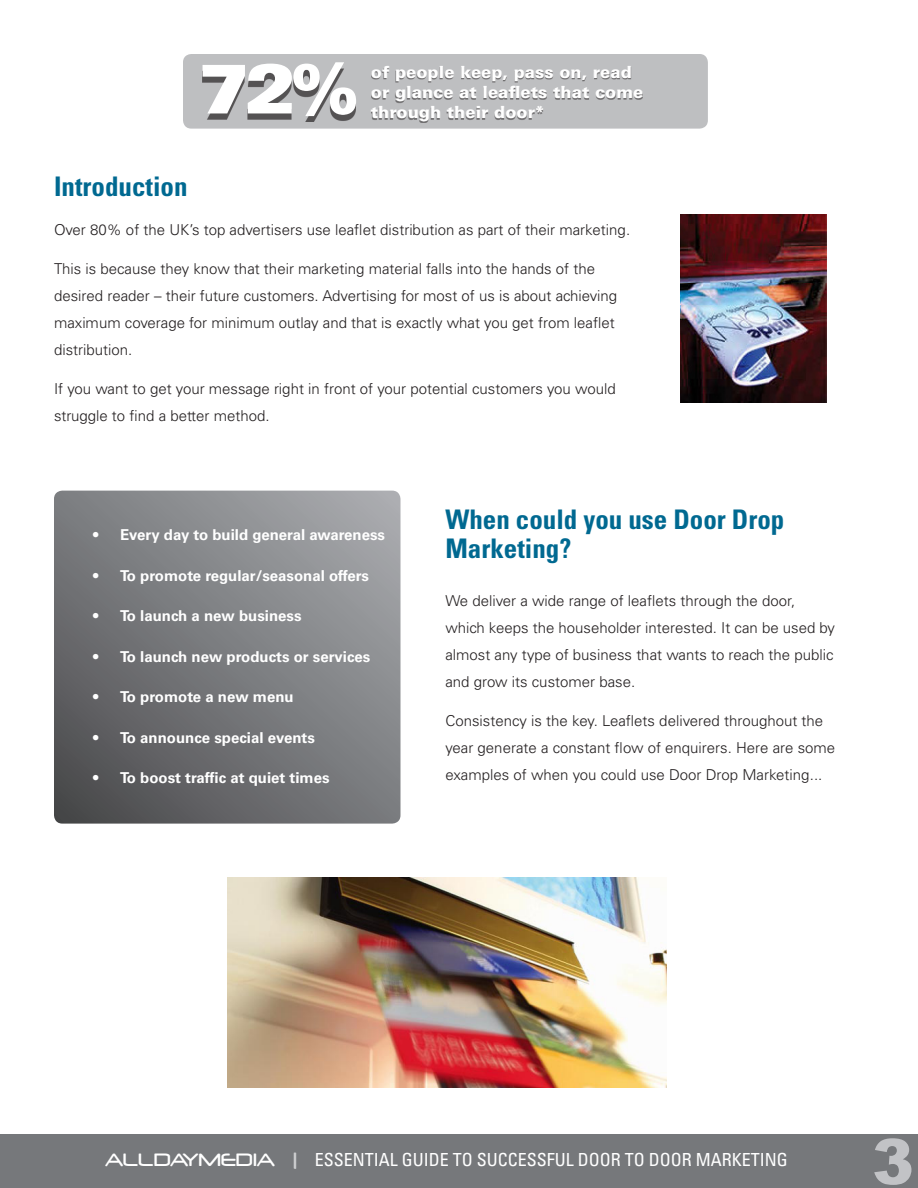
<style>
.page{position:relative;width:918px;height:1188px;background:#fff}
.page>*{position:absolute;margin:0;border:0;box-sizing:border-box;transform-origin:0 0}
.t1{font:69.15px "Univers LT Std X Black Ex";color:#fff;scale:.85 1}
.t2{font:900 63px "Arial";color:#c2c3c6}
.t3{font:700 condensed 27px/28.5px "Univers LT Std";color:#006991}
.t4{font:condensed 18px "Univers LT Std";color:#fff}
.t5{font:900 16.8px/20.1px "Univers LT Std";color:#fff}
.t6{font:300 15px/27px "Univers LT Std";color:#231f20}
.t7{font:700 15px "Univers LT Std";color:#fff}
.s1{font-family:"Neuropol";font-stretch:normal;font-size:21px}
.s2{font-family:"Neuropol";font-stretch:normal;font-size:21px;color:#cfd0d2}
</style>
<div class="page">
<div style="left:183px;top:54px;width:525px;height:75px;background:#bebfc1;border-radius:8px"></div>
<svg style="left:54px;top:491px;width:346px;height:333px;background:#7a7b7e"></svg>
<div style="left:0;top:1134px;width:917px;height:53px;background:#76787b"></div>
<div style="left:203px;top:69px;width:153px;height:53px;background:#231f20;opacity:.68"></div>
<div style="left:371px;top:67px;width:272px;height:56px;background:#231f20;opacity:.5"></div>
<img style="left:681px;top:214px;width:146px;height:188px">
<img style="left:227px;top:877px;width:439px;height:210px">
<p class="t1" style="left:199px;top:48px;width:189px">72%</p>
<p class="t5" style="left:371px;top:62px;width:274px">of people keep, pass on, read or glance at leaflets that come through their door*</p>
<p class="t3" style="left:54px;top:172px;width:135px">Introduction</p>
<p class="t6" style="left:54px;top:216px;width:578px">Over 80% of the UK’s top advertisers use leaflet distribution as part of their marketing.</p>
<p class="t6" style="left:54px;top:255px;width:565px">This is because they know that their marketing material falls into the hands of the desired reader – their future customers. Advertising for most of us is about achieving maximum coverage for minimum outlay and that is exactly what you get from leaflet distribution.</p>
<p class="t6" style="left:54px;top:375px;width:563px">If you want to get your message right in front of your potential customers you would struggle to find a better method.</p>
<p class="t7" style="left:93px;top:526px;width:294px">• Every day to build general awareness</p>
<p class="t7" style="left:93px;top:567px;width:278px">• To promote regular/seasonal offers</p>
<p class="t7" style="left:93px;top:607px;width:210px">• To launch a new business</p>
<p class="t7" style="left:93px;top:648px;width:279px">• To launch new products or services</p>
<p class="t7" style="left:93px;top:688px;width:202px">• To promote a new menu</p>
<p class="t7" style="left:93px;top:729px;width:223px">• To announce special events</p>
<p class="t7" style="left:93px;top:769px;width:238px">• To boost traffic at quiet times</p>
<p class="t3" style="left:445px;top:505px;width:340px">When could you use Door Drop<br>Marketing?</p>
<p class="t6" style="left:445px;top:588px;width:391px">We deliver a wide range of leaflets through the door, which keeps the householder interested. It can be used by almost any type of business that wants to reach the public and grow its customer base.</p>
<p class="t6" style="left:445px;top:708px;width:391px">Consistency is the key. Leaflets delivered throughout the year generate a constant flow of enquirers. Here are some examples of when you could use Door Drop Marketing...</p>
<p class="t4" style="left:105px;top:1148px;width:684px"><span class="s1">ALLDAYMEDIA</span> <span class="s2">|</span> ESSENTIAL GUIDE TO SUCCESSFUL DOOR TO DOOR MARKETING</p>
<p class="t2" style="left:872px;top:1116px;width:43px">3</p>
</div>
